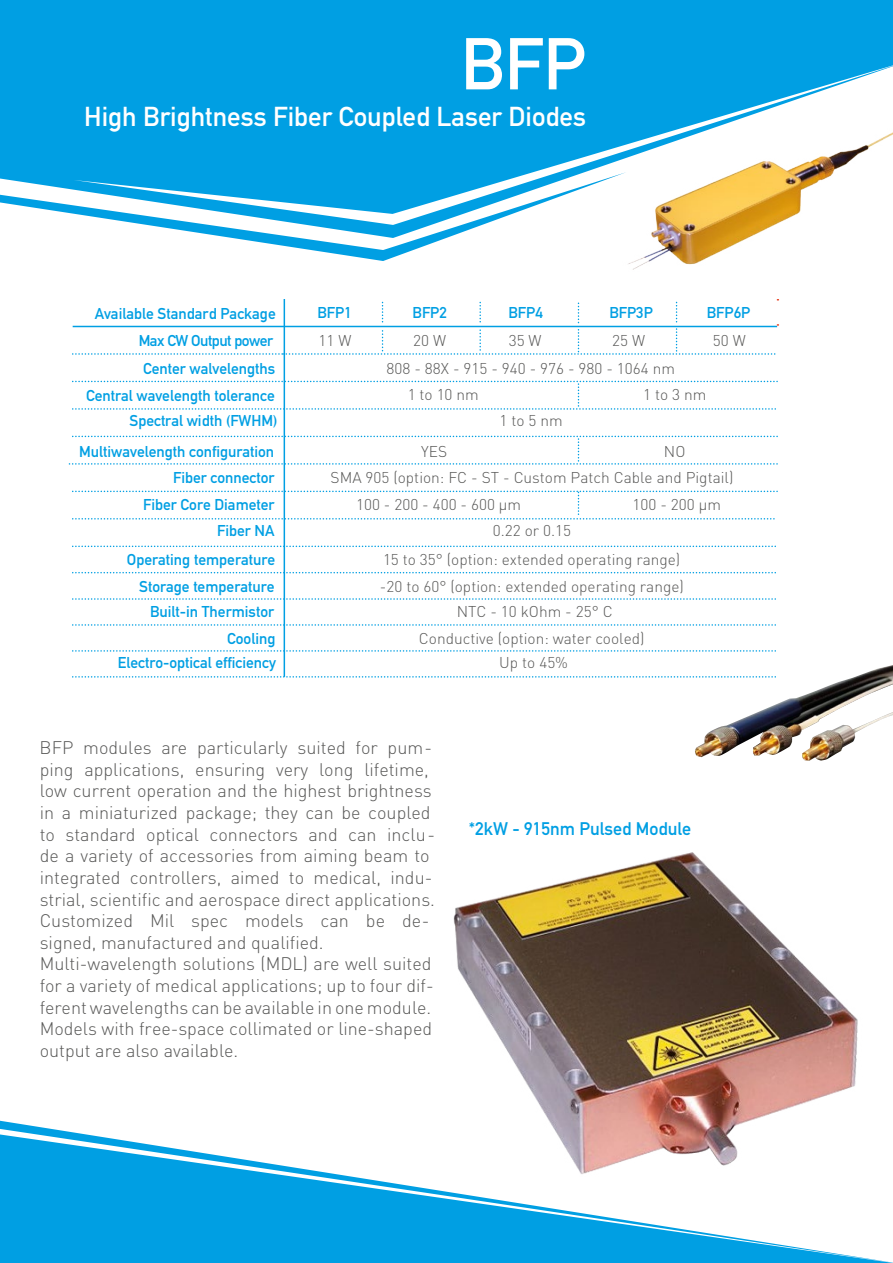
<style>
.page{position:relative;width:893px;height:1263px;background:#fff}
.page>*{position:absolute;margin:0;border:0;box-sizing:border-box;transform-origin:0 0}
.t1{font:700 72px "DIN Alternate";color:#fff}
.t2{font:700 27px "DIN Alternate";color:#fff}
.t3{font:300 18px/21.6px "DIN Pro";color:#575756}
.t4{font:700 18px "DIN Alternate";color:#009fe3}
.t5{font:300 15.45px/26.8px "DIN Pro";color:#575756;text-align:center}
.t6{font:700 15.45px/27.5px "DIN Alternate";color:#009fe3}
</style>
<div class="page">
<div style="left:0;top:0;width:893px;height:172px;background:#009fe3"></div>
<svg style="left:0;top:172px;width:593px;height:89px"></svg>
<svg style="left:0;top:1121px;width:892px;height:142px;fill:#009fe3"></svg>
<img style="left:593px;top:80px;width:300px;height:221px">
<hr style="left:284px;top:299px;width:1px;height:378px;background:#009fe3">
<svg style="left:73px;top:546px;width:703px;height:1px"></svg>
<svg style="left:73px;top:572px;width:703px;height:1px"></svg>
<svg style="left:73px;top:598px;width:703px;height:2px"></svg>
<svg style="left:73px;top:624px;width:703px;height:2px"></svg>
<svg style="left:73px;top:650px;width:703px;height:2px"></svg>
<svg style="left:73px;top:299px;width:705px;height:56px"></svg>
<svg style="left:73px;top:381px;width:704px;height:29px"></svg>
<svg style="left:73px;top:676px;width:621px;height:2px"></svg>
<svg style="left:69px;top:436px;width:708px;height:29px"></svg>
<svg style="left:73px;top:491px;width:704px;height:28px"></svg>
<img style="left:695px;top:665px;width:198px;height:96px">
<img style="left:446px;top:852px;width:434px;height:330px">
<h1 class="t1" style="left:461px;top:9px;width:127px">BFP</h1>
<h2 class="t2" style="left:84px;top:96px;width:503px">High Brightness Fiber Coupled Laser Diodes</h2>
<p class="t6" style="left:139px;top:298px;width:139px;text-indent:-44px">Available Standard Package<br>Max CW Output power<br>Center walvelengths</p>
<p class="t6" style="left:317px;top:298px;width:36px">BFP1</p>
<p class="t6" style="left:413px;top:297px;width:36px">BFP2</p>
<p class="t6" style="left:508px;top:297px;width:36px">BFP4</p>
<p class="t6" style="left:609px;top:297px;width:45px">BFP3P</p>
<p class="t6" style="left:707px;top:297px;width:45px">BFP6P</p>
<p class="t5" style="left:318px;top:326px;width:34px">11 W</p>
<p class="t5" style="left:509px;top:326px;width:34px">35 W</p>
<p class="t5" style="left:612px;top:326px;width:34px">25 W</p>
<p class="t5" style="left:713px;top:326px;width:34px">50 W</p>
<p class="t5" style="left:413px;top:326px;width:34px">20 W</p>
<p class="t5" style="left:387px;top:353px;width:290px">808 - 88X - 915 - 940 - 976 - 980 - 1064 nm</p>
<p class="t6" style="left:86px;top:381px;width:190px">Central wavelength tolerance</p>
<p class="t5" style="left:408px;top:380px;width:73px">1 to 10 nm</p>
<p class="t6" style="left:129px;top:406px;width:150px">Spectral width (FWHM)</p>
<p class="t5" style="left:500px;top:406px;width:65px">1 to 5 nm</p>
<p class="t5" style="left:643px;top:380px;width:65px">1 to 3 nm</p>
<p class="t6" style="left:79px;top:436px;width:197px">Multiwavelength configuration</p>
<p class="t5" style="left:421px;top:436px;width:27px">YES</p>
<p class="t5" style="left:664px;top:436px;width:23px">NO</p>
<p class="t5" style="left:633px;top:489px;width:90px">100 - 200 μm</p>
<p class="t6" style="left:173px;top:463px;width:103px">Fiber connector</p>
<p class="t5" style="left:331px;top:463px;width:404px">SMA 905 (option: FC - ST - Custom Patch Cable and Pigtail)</p>
<p class="t6" style="left:143px;top:489px;width:133px">Fiber Core Diameter</p>
<p class="t5" style="left:356px;top:489px;width:167px">100 - 200 - 400 - 600 μm</p>
<p class="t6" style="left:217px;top:515px;width:59px">Fiber NA</p>
<p class="t5" style="left:493px;top:515px;width:80px">0.22 or 0.15</p>
<p class="t6" style="left:127px;top:545px;width:150px">Operating temperature</p>
<p class="t5" style="left:383px;top:545px;width:299px">15 to 35° (option: extended operating range)</p>
<p class="t6" style="left:139px;top:572px;width:137px">Storage temperature</p>
<p class="t5" style="left:380px;top:572px;width:305px">-20 to 60° (option: extended operating range)</p>
<p class="t6" style="left:150px;top:598px;width:127px;line-height:26.8px;text-align:right">Built-in Thermistor<br>Cooling</p>
<p class="t6" style="left:118px;top:648px;width:160px">Electro-optical efficiency</p>
<p class="t5" style="left:419px;top:597px;width:227px">NTC - 10 kOhm - 25° C<br>Conductive (option: water cooled)</p>
<p class="t5" style="left:499px;top:648px;width:70px">Up to 45%</p>
<p class="t3" style="left:40px;top:735px;width:397px">BFP modules are particularly suited for pum&shy;ping applications, ensuring very long lifetime, low current operation and the highest brightness in a miniaturized package; they can be coupled to standard optical connectors and can inclu&shy;de a variety of accessories from aiming beam to integrated controllers, aimed to medical, indu&shy;strial, scientific and aerospace direct applications.<br>Customized Mil spec models can be de&shy;signed, manufactured and qualified.<br>Multi-wavelength solutions (MDL) are well suited for a variety of medical applications; up to four dif&shy;ferent wavelengths can be available in one module.<br>Models with free-space collimated or line-shaped output are also available.</p>
<p class="t4" style="left:469px;top:815px;width:224px">*2kW - 915nm Pulsed Module</p>
</div>
